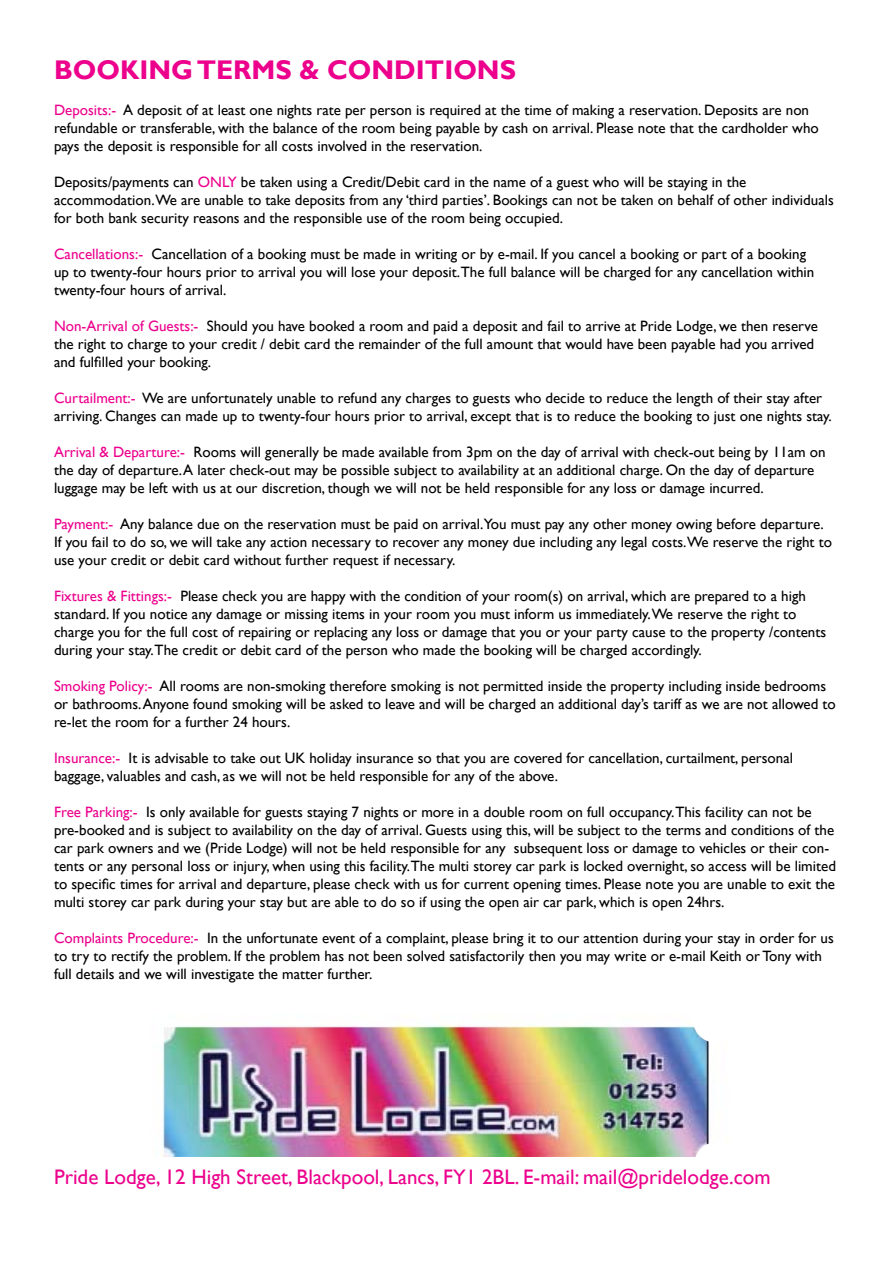
<style>
.page{position:relative;width:893px;height:1263px;background:#fff}
.page>*{position:absolute;margin:0;border:0;box-sizing:border-box;transform-origin:0 0}
.t1{font:700 27px "Gill Sans";color:#ec008c}
.t2{font:21px "Gill Sans";color:#ec008c}
.t3{font:15px/18px "Gill Sans";color:#000}
.s1{color:#ec008c}
</style>
<div class="page">
<img style="left:161px;top:1025px;width:548px;height:131px">
<div style="left:693px;top:997px;width:47px;height:46px;background:#fff;border-radius:50%"></div>
<div style="left:694px;top:1142px;width:47px;height:45px;background:#fff;border-radius:50%"></div>
<h1 class="t1" style="left:54px;top:53px;width:464px">BOOKING TERMS &amp; CONDITIONS</h1>
<p class="t3" style="left:54px;top:101px;width:766px"><span class="s1">Deposits:-</span> A deposit of at least one nights rate per person is required at the time of making a reservation. Deposits are non refundable or transferable, with the balance of the room being payable by cash on arrival. Please note that the cardholder who pays the deposit is responsible for all costs involved in the reservation.</p>
<p class="t3" style="left:54px;top:173px;width:781px">Deposits/payments can <span class="s1">ONLY</span> be taken using a Credit/Debit card in the name of a guest who will be staying in the accommodation.We are unable to take deposits from any ‘third parties’. Bookings can not be taken on behalf of other individuals for both bank security reasons and the responsible use of the room being occupied.</p>
<p class="t3" style="left:54px;top:245px;width:762px"><span class="s1">Cancellations:-</span> Cancellation of a booking must be made in writing or by e-mail. If you cancel a booking or part of a booking up to twenty-four hours prior to arrival you will lose your deposit.The full balance will be charged for any cancellation within twenty-four hours of arrival.</p>
<p class="t3" style="left:54px;top:317px;width:766px"><span class="s1">Non-Arrival of Guests:-</span> Should you have booked a room and paid a deposit and fail to arrive at Pride Lodge, we then reserve the right to charge to your credit / debit card the remainder of the full amount that would have been payable had you arrived and fulfilled your booking.</p>
<p class="t3" style="left:54px;top:389px;width:779px"><span class="s1">Curtailment:-</span> We are unfortunately unable to refund any charges to guests who decide to reduce the length of their stay after arriving. Changes can made up to twenty-four hours prior to arrival, except that is to reduce the booking to just one nights stay.</p>
<p class="t3" style="left:54px;top:443px;width:773px"><span class="s1">Arrival &amp; Departure:-</span> Rooms will generally be made available from 3pm on the day of arrival with check-out being by 11am on the day of departure. A later check-out may be possible subject to availability at an additional charge. On the day of departure luggage may be left with us at our discretion, though we will not be held responsible for any loss or damage incurred.</p>
<p class="t3" style="left:54px;top:515px;width:779px"><span class="s1">Payment:-</span> Any balance due on the reservation must be paid on arrival.You must pay any other money owing before departure.<br>If you fail to do so, we will take any action necessary to recover any money due including any legal costs.We reserve the right to use your credit or debit card without further request if necessary.</p>
<p class="t3" style="left:54px;top:587px;width:774px"><span class="s1">Fixtures &amp; Fittings:-</span> Please check you are happy with the condition of your room(s) on arrival, which are prepared to a high standard. If you notice any damage or missing items in your room you must inform us immediately.We reserve the right to charge you for the full cost of repairing or replacing any loss or damage that you or your party cause to the property /contents during your stay.The credit or debit card of the person who made the booking will be charged accordingly.</p>
<p class="t3" style="left:54px;top:677px;width:783px"><span class="s1">Smoking Policy:-</span> All rooms are non-smoking therefore smoking is not permitted inside the property including inside bedrooms or bathrooms. Anyone found smoking will be asked to leave and will be charged an additional day’s tariff as we are not allowed to re-let the room for a further 24 hours.</p>
<p class="t3" style="left:54px;top:749px;width:741px"><span class="s1">Insurance:-</span> It is advisable to take out UK holiday insurance so that you are covered for cancellation, curtailment, personal baggage, valuables and cash, as we will not be held responsible for any of the above.</p>
<p class="t3" style="left:54px;top:803px;width:783px"><span class="s1">Free Parking:-</span> Is only available for guests staying 7 nights or more in a double room on full occupancy.This facility can not be pre-booked and is subject to availability on the day of arrival. Guests using this, will be subject to the terms and conditions of the car park owners and we (Pride Lodge) will not be held responsible for any subsequent loss or damage to vehicles or their con&shy;tents or any personal loss or injury, when using this facility.The multi storey car park is locked overnight, so access will be limited to specific times for arrival and departure, please check with us for current opening times. Please note you are unable to exit the multi storey car park during your stay but are able to do so if using the open air car park, which is open 24hrs.</p>
<p class="t3" style="left:54px;top:929px;width:781px"><span class="s1">Complaints Procedure:-</span> In the unfortunate event of a complaint, please bring it to our attention during your stay in order for us to try to rectify the problem. If the problem has not been solved satisfactorily then you may write or e-mail Keith or Tony with full details and we will investigate the matter further.</p>
<h2 class="t2" style="left:54px;top:1165px;width:718px">Pride Lodge, 12 High Street, Blackpool, Lancs, FY1 2BL. E-mail: mail@pridelodge.com</h2>
</div>
